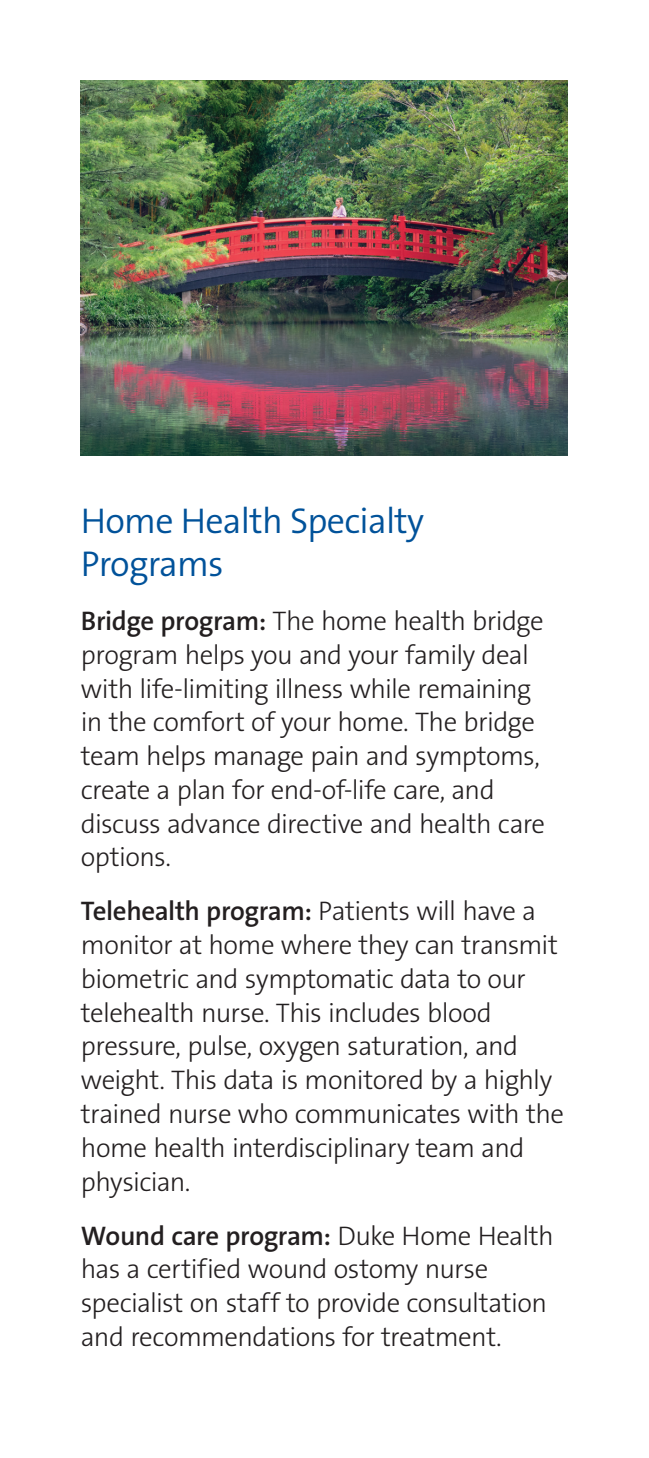
<style>
.page{position:relative;width:649px;height:1458px;background:#fff}
.page>*{position:absolute;margin:0;border:0;box-sizing:border-box;transform-origin:0 0}
.t1{font:300 36px/43.2px "The Sans B W4";letter-spacing:-.02em;color:#01529a}
.t2{font:300 27px/33.8px "The Sans B W3";letter-spacing:-.025em;color:#231f20}
.t3{font:600 27px "The Sans B W6";letter-spacing:-.015em;color:#231f20}
.s1{font-family:"The Sans B W6";font-weight:600}
.s2{font-family:"The Sans B W3";font-weight:300}
</style>
<div class="page">
<img style="left:81px;top:80px;width:486px;height:375px">
<h3 class="t1" style="left:81px;top:499px;width:344px">Home Health Specialty<br>Programs</h3>
<h4 class="t2" style="left:81px;top:604px;width:464px"><span class="s1">Bridge program:</span> The home health bridge</h4>
<p class="t2" style="left:81px;top:638px;width:465px">program helps you and your family deal with life-limiting illness while remaining in the comfort of your home. The bridge team helps manage pain and symptoms, create a plan for end-of-life care, and discuss advance directive and health care options.</p>
<h4 class="t3" style="left:81px;top:894px;width:456px">Telehealth program: <span class="s2">Patients will have a</span></h4>
<p class="t2" style="left:81px;top:928px;width:484px">monitor at home where they can transmit biometric and symptomatic data to our telehealth nurse. This includes blood pressure, pulse, oxygen saturation, and weight. This data is monitored by a highly trained nurse who communicates with the home health interdisciplinary team and physician.</p>
<h4 class="t3" style="left:81px;top:1218px;width:474px">Wound care program: <span class="s2">Duke Home Health</span></h4>
<p class="t2" style="left:81px;top:1252px;width:467px">has a certified wound ostomy nurse specialist on staff to provide consultation and recommendations for treatment.</p>
</div>
